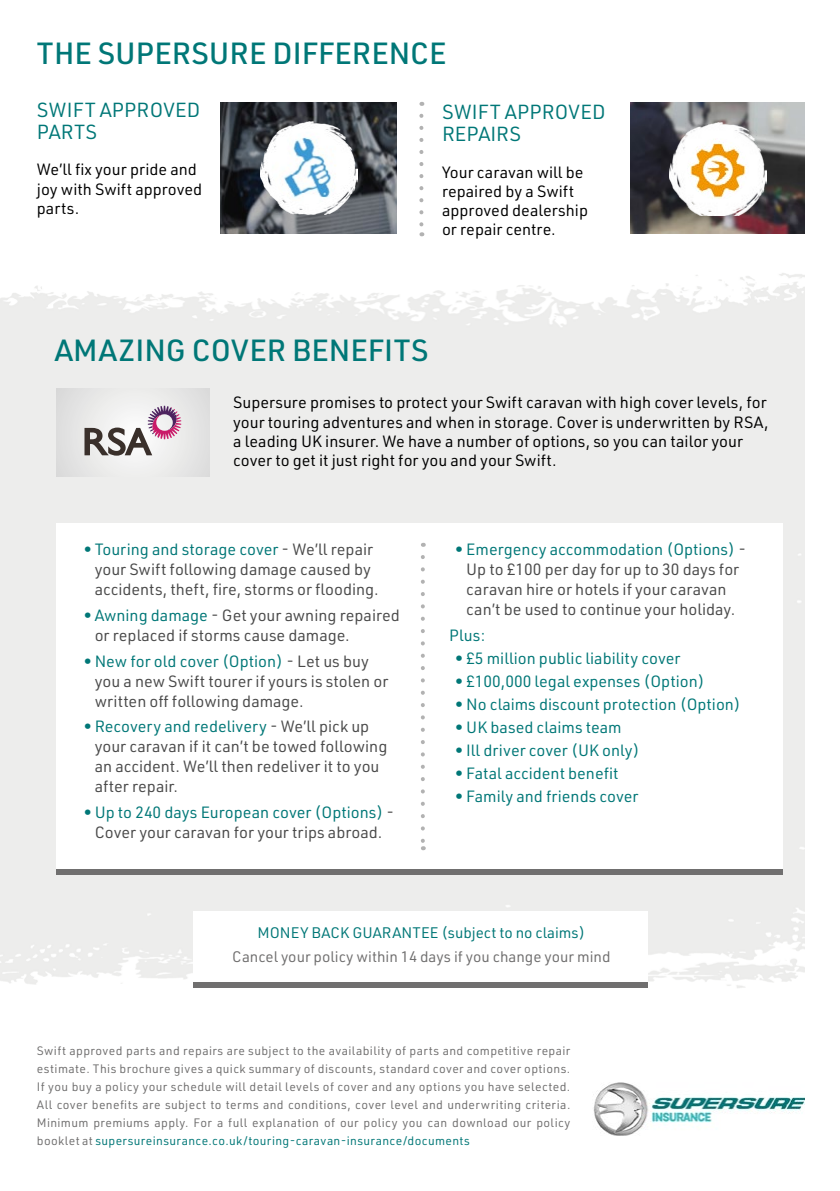
<style>
.page{position:relative;width:840px;height:1191px;background:#fff}
.page>*{position:absolute;margin:0;border:0;box-sizing:border-box;transform-origin:0 0}
.t1{font:500 30px "URWDIN";color:#077}
.t2{font:20px/22px "URWDIN";letter-spacing:.01em;color:#077}
.t3{font:16px/20px "URWDIN";color:#4a4a4a}
.t4{font:16px/19.2px "URWDIN";color:#000}
.t5{font:16px "URWDIN";color:#077}
.t6{font:15px "URWDIN";color:#706f6f}
.t7{font:15px "URWDIN";color:#077}
.t8{font:12px/18px "URWDIN";letter-spacing:.03em;color:#706f6f;text-align:justify}
.s1{color:#077}
</style>
<div class="page">
<img style="left:630px;top:103px;width:175px;height:130px">
<div style="left:57px;top:388px;width:152px;height:89px;background:#e6e6e6"></div>
<svg style="left:84px;top:406px;width:97px;height:49px"></svg>
<svg style="left:421px;top:557px;width:3px;height:293px"></svg>
<svg style="left:419px;top:116px;width:4px;height:120px"></svg>
<div style="left:193px;top:981px;width:453px;height:6px;background:#706f6f"></div>
<div style="left:57px;top:869px;width:725px;height:5px;background:#706f6f"></div>
<img style="left:593px;top:1082px;width:212px;height:53px">
<img style="left:669px;top:122px;width:96px;height:94px">
<img style="left:221px;top:103px;width:175px;height:130px">
<img style="left:260px;top:122px;width:97px;height:92px">
<img style="left:272px;top:132px;width:73px;height:72px;border-radius:37px">
<img style="left:686px;top:138px;width:62px;height:62px;border-radius:31px">
<p class="t1" style="left:37px;top:33px;width:411px">THE SUPERSURE DIFFERENCE</p>
<p class="t2" style="left:37px;top:98px;width:165px">SWIFT APPROVED<br>PARTS</p>
<p class="t4" style="left:37px;top:160px;width:167px">We’ll fix your pride and joy with Swift approved parts.</p>
<p class="t2" style="left:442px;top:101px;width:165px">SWIFT APPROVED<br>REPAIRS</p>
<p class="t4" style="left:442px;top:162px;width:147px">Your caravan will be repaired by a Swift approved dealership or repair centre.</p>
<p class="t1" style="left:55px;top:330px;width:375px">AMAZING COVER BENEFITS</p>
<p class="t4" style="left:233px;top:392px;width:536px">Supersure promises to protect your Swift caravan with high cover levels, for your touring adventures and when in storage. Cover is underwritten by RSA, a leading UK insurer. We have a number of options, so you can tailor your cover to get it just right for you and your Swift.</p>
<p class="t3" style="left:95px;top:539px;width:285px;text-indent:-11px"><span class="s1">• Touring and storage cover</span> - We’ll repair your Swift following damage caused by accidents, theft, fire, storms or flooding.</p>
<p class="t3" style="left:95px;top:605px;width:306px;text-indent:-11px"><span class="s1">• Awning damage</span> - Get your awning repaired or replaced if storms cause damage.</p>
<p class="t3" style="left:95px;top:650px;width:295px;text-indent:-11px"><span class="s1">• New for old cover (Option)</span> - Let us buy you a new Swift tourer if yours is stolen or written off following damage.</p>
<p class="t3" style="left:95px;top:716px;width:294px;text-indent:-11px"><span class="s1">• Recovery and redelivery</span> - We’ll pick up your caravan if it can’t be towed following an accident. We’ll then redeliver it to you after repair.</p>
<p class="t3" style="left:83px;top:802px;width:312px;text-align:center"><span class="s1">• Up to 240 days European cover (Options)</span> -<br>Cover your caravan for your trips abroad.</p>
<p class="t3" style="left:454px;top:539px;width:292px;text-align:center"><span class="s1">• Emergency accommodation (Options)</span> - Up to £100 per day for up to 30 days for caravan hire or hotels if your caravan can’t be used to continue your holiday.</p>
<p class="t5" style="left:449px;top:624px;width:37px">Plus:</p>
<p class="t5" style="left:454px;top:647px;width:227px">• £5 million public liability cover</p>
<p class="t5" style="left:454px;top:670px;width:251px">• £100,000 legal expenses (Option)</p>
<p class="t5" style="left:454px;top:693px;width:287px">• No claims discount protection (Option)</p>
<p class="t5" style="left:454px;top:716px;width:168px">• UK based claims team</p>
<p class="t5" style="left:454px;top:739px;width:186px">• Ill driver cover (UK only)</p>
<p class="t5" style="left:454px;top:762px;width:165px">• Fatal accident benefit</p>
<p class="t5" style="left:454px;top:785px;width:185px">• Family and friends cover</p>
<p class="t7" style="left:257px;top:922px;width:329px">MONEY BACK GUARANTEE (subject to no claims)</p>
<p class="t6" style="left:232px;top:946px;width:379px">Cancel your policy within 14 days if you change your mind</p>
<p class="t8" style="left:37px;top:1041px;width:534px">Swift approved parts and repairs are subject to the availability of parts and competitive repair estimate. This brochure gives a quick summary of discounts, standard cover and cover options.<br>If you buy a policy your schedule will detail levels of cover and any options you have selected.<br>All cover benefits are subject to terms and conditions, cover level and underwriting criteria.<br>Minimum premiums apply. For a full explanation of our policy you can download our policy booklet at <span class="s1">supersureinsurance.co.uk/touring-caravan-insurance/documents</span></p>
</div>
